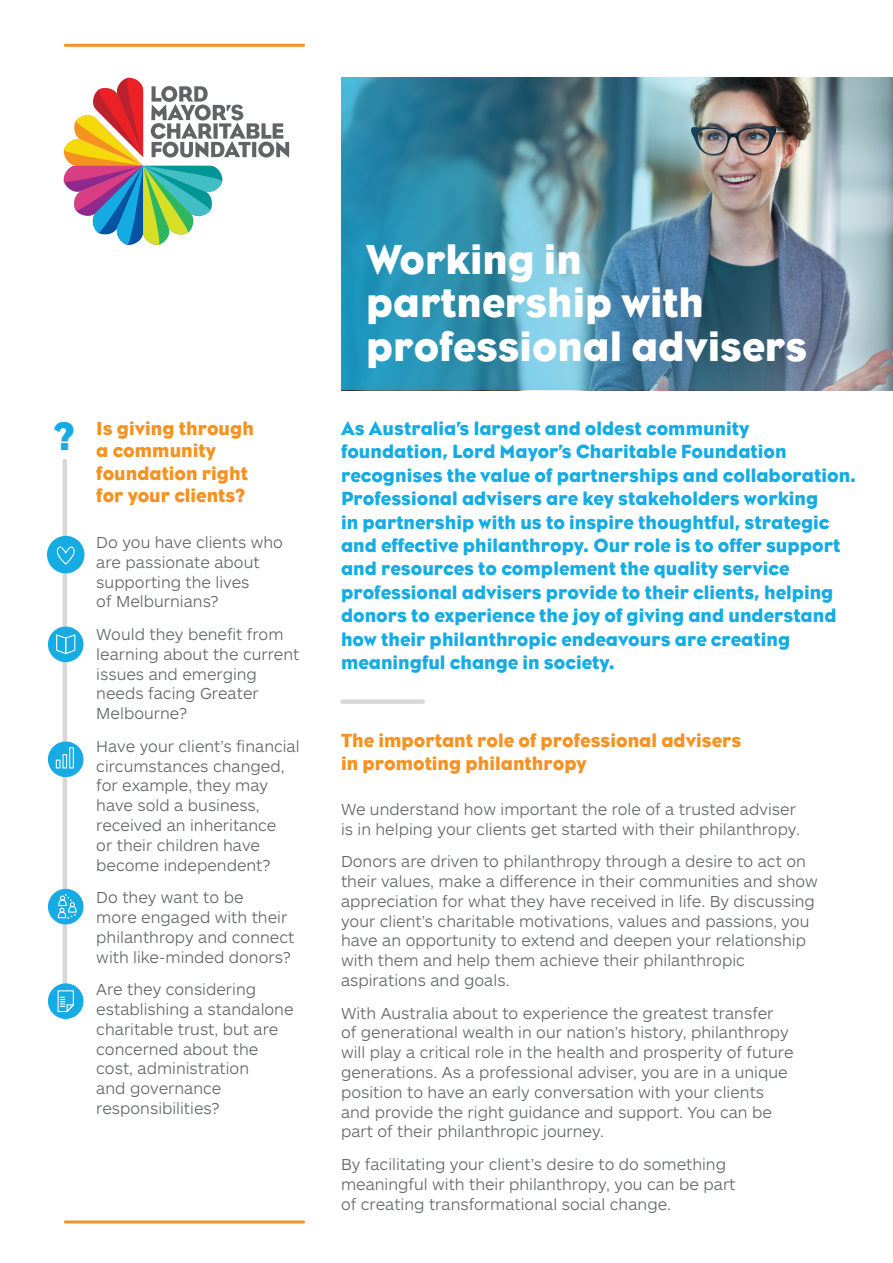
<style>
.page{position:relative;width:893px;height:1263px;background:#fff}
.page>*{position:absolute;margin:0;border:0;box-sizing:border-box;transform-origin:0 0}
.Body_Heading{font:42.9px/43.3px "Eagle";color:#fff}
.Body_Heading-2{font:40.5px "Eagle";color:#16ace3}
.Body{font:19.5px/23.4px "Eagle";color:#16ace3}
.Body_Heading-3{font:19.5px/22.5px "Eagle";color:#f49323}
.Body-2{font:300 16.5px/19.8px "ARS Maquette Pro";color:#626466}
</style>
<div class="page">
<img style="left:341px;top:78px;width:552px;height:312px">
<svg style="left:63px;top:77px;width:226px;height:168px"></svg>
<hr style="left:65px;top:44px;width:239px;height:3px;background:#f49323">
<hr style="left:65px;top:1220px;width:239px;height:3px;background:#f49323">
<div style="left:343px;top:699px;width:80px;height:5px;background:#d8d8d9"></div>
<hr style="left:63px;top:461px;width:4px;height:542px;background:#d8d8d9">
<div style="left:48px;top:742px;width:35px;height:35px;background:#16ace3;border-radius:50%"></div>
<div style="left:48px;top:741px;width:36px;height:36px;border:1px solid #16ace3;border-radius:50%"></div>
<div style="left:48px;top:627px;width:35px;height:35px;background:#16ace3;border-radius:50%"></div>
<div style="left:48px;top:626px;width:36px;height:36px;border:1px solid #16ace3;border-radius:50%"></div>
<svg style="left:56px;top:634px;width:19px;height:20px"></svg>
<div style="left:48px;top:889px;width:35px;height:35px;background:#16ace3;border-radius:50%"></div>
<div style="left:48px;top:889px;width:36px;height:35px;border:1px solid #16ace3;border-radius:50%"></div>
<svg style="left:58px;top:894px;width:19px;height:25px"></svg>
<div style="left:48px;top:984px;width:35px;height:34px;background:#16ace3;border-radius:50%"></div>
<div style="left:48px;top:983px;width:36px;height:36px;border:1px solid #16ace3;border-radius:50%"></div>
<svg style="left:58px;top:990px;width:16px;height:22px"></svg>
<svg style="left:56px;top:747px;width:18px;height:21px"></svg>
<div style="left:48px;top:537px;width:35px;height:35px;background:#16ace3;border-radius:50%"></div>
<div style="left:47px;top:536px;width:38px;height:37px;border:3px solid #16ace3;border-radius:50%"></div>
<svg style="left:56px;top:546px;width:19px;height:18px"></svg>
<p class="Body_Heading-2" style="left:54px;top:411px;width:22px">?</p>
<p class="Body_Heading-3" style="left:96px;top:417px;width:159px">Is giving through a community foundation right for your clients?</p>
<p class="Body-2" style="left:96px;top:532px;width:188px">Do you have clients who are passionate about supporting the lives<br>of Melburnians?</p>
<p class="Body-2" style="left:96px;top:624px;width:205px">Would they benefit from learning about the current issues and emerging needs facing Greater<br>Melbourne?</p>
<p class="Body-2" style="left:96px;top:735px;width:205px">Have your client’s financial circumstances changed, for example, they may have sold a business, received an inheritance<br>or their children have become independent?</p>
<p class="Body-2" style="left:96px;top:887px;width:200px">Do they want to be<br>more engaged with their philanthropy and connect with like-minded donors?</p>
<p class="Body-2" style="left:96px;top:979px;width:199px">Are they considering establishing a standalone charitable trust, but are concerned about the cost, administration<br>and governance responsibilities?</p>
<p class="Body_Heading" style="left:366px;top:237px;width:443px">Working in partnership with professional advisers</p>
<p class="Body" style="left:341px;top:416px;width:517px">As Australia’s largest and oldest community foundation, Lord Mayor’s Charitable Foundation recognises the value of partnerships and collaboration.<br>Professional advisers are key stakeholders working<br>in partnership with us to inspire thoughtful, strategic and effective philanthropy. Our role is to offer support and resources to complement the quality service professional advisers provide to their clients, helping donors to experience the joy of giving and understand how their philanthropic endeavours are creating meaningful change in society.</p>
<p class="Body_Heading-3" style="left:341px;top:729px;width:402px">The important role of professional advisers in promoting philanthropy</p>
<p class="Body-2" style="left:341px;top:798px;width:460px">We understand how important the role of a trusted adviser is in helping your clients get started with their philanthropy.</p>
<p class="Body-2" style="left:341px;top:851px;width:478px">Donors are driven to philanthropy through a desire to act on their values, make a difference in their communities and show appreciation for what they have received in life. By discussing your client’s charitable motivations, values and passions, you have an opportunity to extend and deepen your relationship with them and help them achieve their philanthropic aspirations and goals.</p>
<p class="Body-2" style="left:341px;top:1002px;width:454px">With Australia about to experience the greatest transfer<br>of generational wealth in our nation’s history, philanthropy will play a critical role in the health and prosperity of future generations. As a professional adviser, you are in a unique position to have an early conversation with your clients and provide the right guidance and support. You can be part of their philanthropic journey.</p>
<p class="Body-2" style="left:341px;top:1153px;width:396px">By facilitating your client’s desire to do something meaningful with their philanthropy, you can be part of creating transformational social change.</p>
</div>
